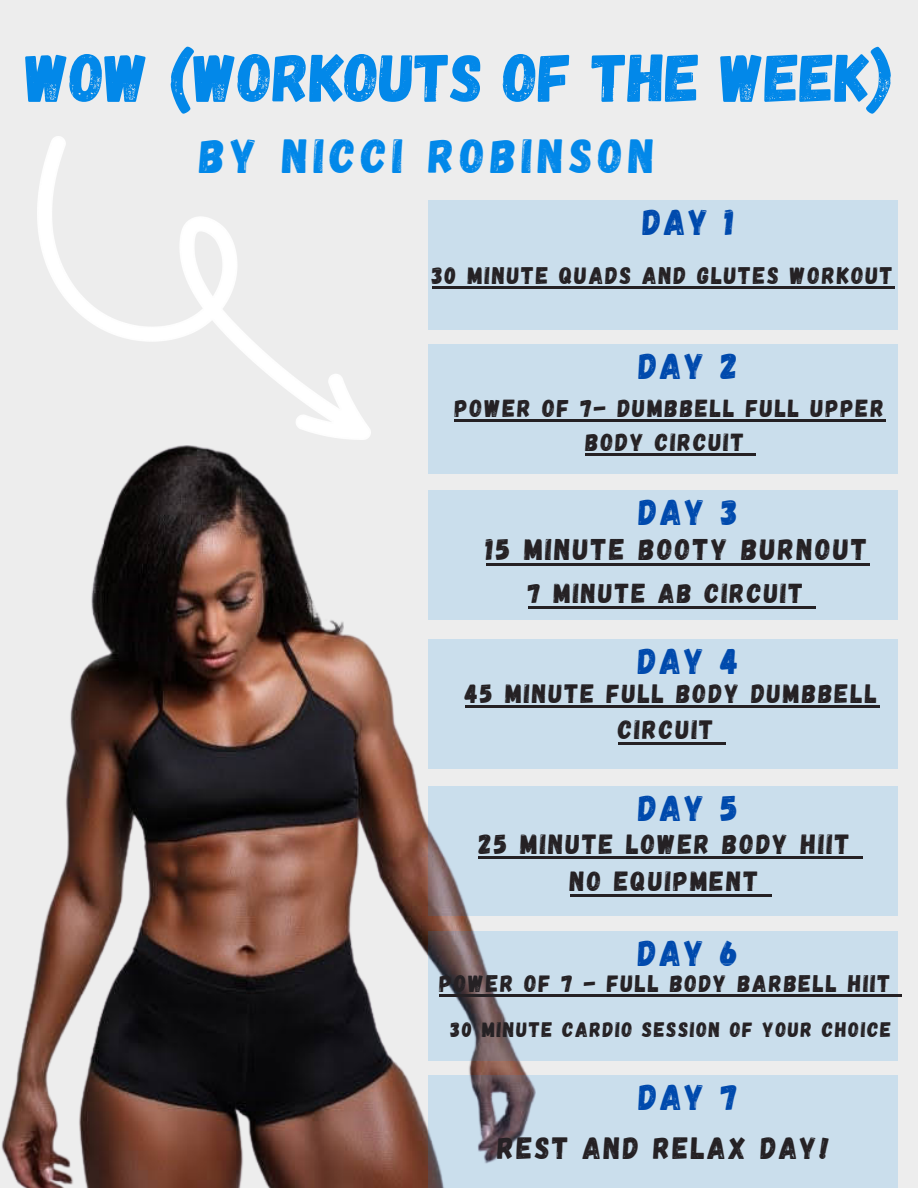
<style>
.page{position:relative;width:918px;height:1188px;background:#ededed}
.page>*{position:absolute;margin:0;border:0;box-sizing:border-box;transform-origin:0 0}
.t1{font:67.8px "Gagalin";color:#0288e9}
.t2{font:47.85px "Gagalin";letter-spacing:.115em;color:#0288e9}
.t3{font:36px "Gagalin";letter-spacing:.08em;color:#004aad}
.t4{font:30.75px "Gagalin";letter-spacing:.08em;color:#252124}
.t5{font:30px "Gagalin";letter-spacing:.08em;color:#252124}
.t6{font:27.75px "Gagalin";letter-spacing:.08em;color:#252124}
.t7{font:27.45px "Gagalin";letter-spacing:.08em;color:#252124}
.t8{font:26.55px/36px "Gagalin";letter-spacing:.08em;color:#252124;text-align:center}
.t9{font:24.75px/33.6px "Gagalin";letter-spacing:.08em;color:#252124;text-align:center}
.t10{font:24px "Gagalin";letter-spacing:.08em;color:#252124}
.t11{font:21px "Gagalin";letter-spacing:.08em;color:#252124}
</style>
<div class="page">
<img style="left:1px;top:439px;width:549px;height:749px">
<div style="left:428px;top:200px;width:469px;height:129px;background:#cadeec"></div>
<div style="left:428px;top:344px;width:469px;height:130px;background:#cadeec"></div>
<div style="left:428px;top:490px;width:469px;height:130px;background:#cadeec"></div>
<div style="left:428px;top:640px;width:469px;height:129px;background:#cadeec"></div>
<div style="left:428px;top:787px;width:469px;height:129px;background:#cadeec"></div>
<svg style="left:428px;top:931px;width:469px;height:129px;background:#bfd0dd"></svg>
<svg style="left:428px;top:1076px;width:469px;height:112px;background:#c2d3e0"></svg>
<img style="left:38px;top:137px;width:333px;height:302px">
<hr style="left:432px;top:287px;width:463px;height:2px;background:#252124">
<hr style="left:455px;top:420px;width:431px;height:2px;background:#252124">
<hr style="left:586px;top:453px;width:160px;height:3px;background:#252124">
<svg style="left:746px;top:453px;width:9px;height:3px"></svg>
<hr style="left:486px;top:563px;width:384px;height:3px;background:#252124">
<hr style="left:465px;top:706px;width:414px;height:2px;background:#252124">
<hr style="left:618px;top:742px;width:98px;height:2px;background:#252124">
<svg style="left:716px;top:742px;width:10px;height:2px"></svg>
<hr style="left:439px;top:995px;width:453px;height:2px;background:#252124">
<svg style="left:892px;top:995px;width:9px;height:2px"></svg>
<hr style="left:479px;top:856px;width:373px;height:3px;background:#252124">
<svg style="left:852px;top:856px;width:10px;height:3px"></svg>
<hr style="left:570px;top:894px;width:191px;height:2px;background:#252124">
<svg style="left:761px;top:894px;width:10px;height:2px"></svg>
<hr style="left:528px;top:606px;width:278px;height:3px;background:#252124">
<svg style="left:806px;top:606px;width:10px;height:3px"></svg>
<p class="t1" style="left:26px;top:34px;width:868px">WOW (WORKOUTS OF THE WEEK)</p>
<p class="t2" style="left:200px;top:125px;width:457px">BY NICCI ROBINSON</p>
<p class="t3" style="left:643px;top:198px;width:93px">DAY 1</p>
<p class="t10" style="left:432px;top:260px;width:462px">30 MINUTE QUADS AND GLUTES WORKOUT</p>
<p class="t3" style="left:639px;top:343px;width:101px">DAY 2</p>
<p class="t9" style="left:455px;top:391px;width:431px">POWER OF 7- DUMBBELL FULL UPPER<br>BODY CIRCUIT</p>
<p class="t3" style="left:639px;top:489px;width:101px">DAY 3</p>
<p class="t5" style="left:486px;top:530px;width:383px">15 MINUTE BOOTY BURNOUT</p>
<p class="t7" style="left:528px;top:576px;width:277px">7 MINUTE AB CIRCUIT</p>
<p class="t3" style="left:638px;top:638px;width:102px">DAY 4</p>
<p class="t8" style="left:465px;top:674px;width:414px">45 MINUTE FULL BODY DUMBBELL<br>CIRCUIT</p>
<p class="t3" style="left:639px;top:785px;width:101px">DAY 5</p>
<p class="t6" style="left:479px;top:826px;width:372px">25 MINUTE LOWER BODY HIIT</p>
<p class="t6" style="left:570px;top:863px;width:190px">NO EQUIPMENT</p>
<p class="t3" style="left:638px;top:929px;width:102px">DAY 6</p>
<p class="t10" style="left:439px;top:968px;width:452px">POWER OF 7 - FULL BODY BARBELL HIIT</p>
<p class="t11" style="left:451px;top:1016px;width:442px">30 MINUTE CARDIO SESSION OF YOUR CHOICE</p>
<p class="t3" style="left:639px;top:1074px;width:101px">DAY 7</p>
<p class="t4" style="left:498px;top:1128px;width:333px">REST AND RELAX DAY!</p>
</div>
